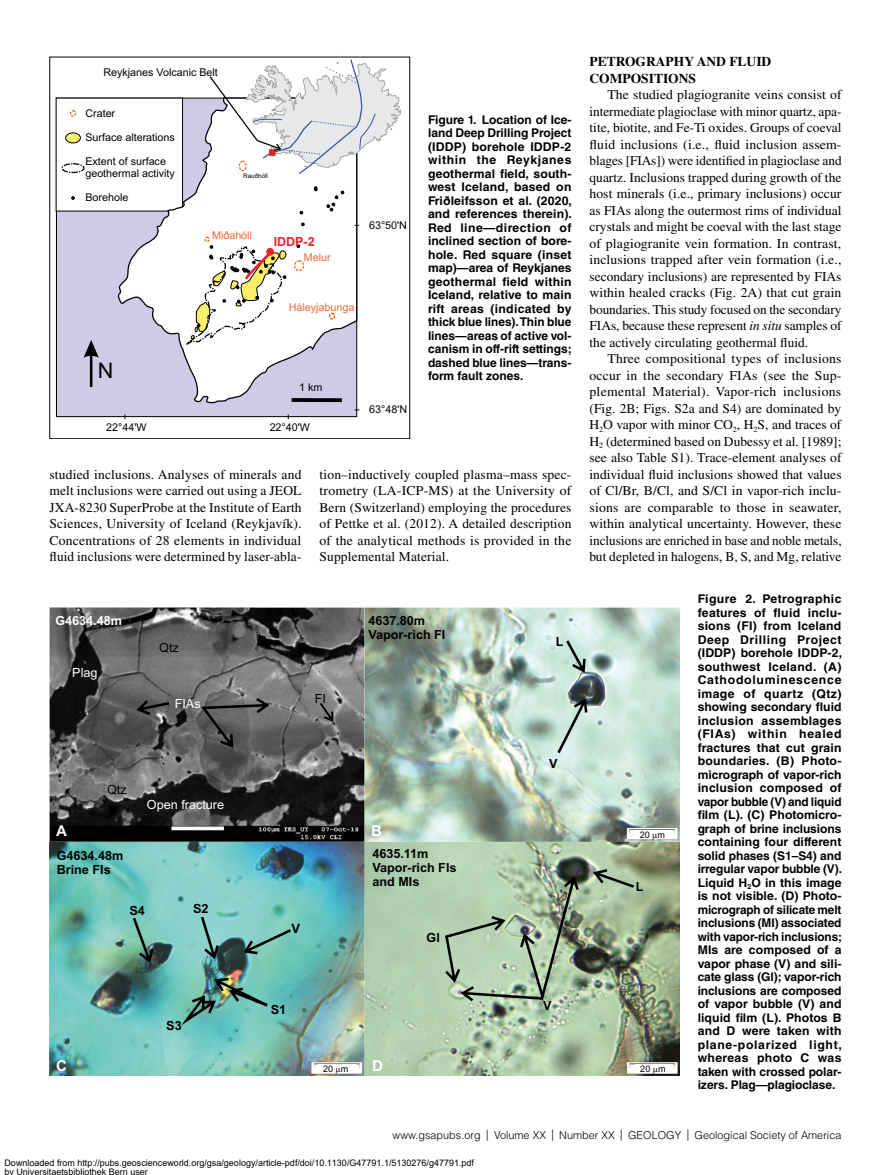
<style>
.page{position:relative;width:891px;height:1175px;background:#fff}
.page>*{position:absolute;margin:0;border:0;box-sizing:border-box;transform-origin:0 0}
.t1{font:21.45px "Arial";color:#000}
.t2{font:700 15px "Arial";color:#fff}
.T{font:13.5px/16.5px "Times LT Std";color:#000;text-align:justify}
.T-2{font:700 13.5px "Times LT Std";color:#000}
.t3{font:700 12.9px "Arial";color:#000}
.t4{font:700 12.6px/14.1px "Arial";color:#000}
.t5{font:12.6px "Arial";color:#fff}
.t6{font:700 12.6px "Arial";color:#fff}
.t7{font:12.6px "Arial";color:#000}
.t8{font:700 12.6px "Arial";color:#ed2024}
.FC{font:700 12px/13.5px "Helvetica LT Std";letter-spacing:-.005em;color:#000;text-align:justify}
.t9{font:10.8px/12px "Arial";color:#000}
.Running_Foot{font:300 10.8px "Helvetica LT Std";color:#000}
.t10{font:10.8px "Arial";color:#f26739}
.t11{font:9px/9px "Arial";color:#000}
.t12{font:6.3px "Arial";color:#000}
.s1{font-style:italic}
.s2{font-size:11.25px}
</style>
<div class="page">
<div style="left:56px;top:98px;width:301px;height:319px;background:#cecbe6;border:1px solid #000"></div>
<div style="left:56px;top:98px;width:127px;height:113px;background:#fff"></div>
<svg style="left:115px;top:97px;width:243px;height:307px"></svg>
<div style="left:70px;top:110px;width:6px;height:7px;border:1px dashed #f26722;border-radius:50%"></div>
<div style="left:66px;top:133px;width:14px;height:10px;background:#f9ef6c;border-radius:50%"></div>
<div style="left:65px;top:133px;width:16px;height:10px;border:1px solid #000;border-radius:50%"></div>
<svg style="left:71px;top:196px;width:4px;height:4px"></svg>
<div style="left:62px;top:163px;width:23px;height:10px;border:1px dashed #000;border-radius:50%"></div>
<svg style="left:336px;top:398px;width:6px;height:4px"></svg>
<svg style="left:314px;top:186px;width:3px;height:5px"></svg>
<svg style="left:327px;top:191px;width:17px;height:20px"></svg>
<svg style="left:124px;top:237px;width:212px;height:182px"></svg>
<svg style="left:84px;top:340px;width:15px;height:47px"></svg>
<svg style="left:210px;top:59px;width:191px;height:116px"></svg>
<img style="left:50px;top:607px;width:630px;height:468px">
<div style="left:318px;top:1064px;width:38px;height:8px;background:#fff"></div>
<div style="left:635px;top:830px;width:37px;height:9px;background:#fff"></div>
<svg style="left:557px;top:698px;width:30px;height:55px;background:#b0c6be"></svg>
<svg style="left:566px;top:640px;width:20px;height:33px"></svg>
<svg style="left:243px;top:929px;width:48px;height:25px"></svg>
<svg style="left:201px;top:916px;width:18px;height:43px"></svg>
<img style="left:181px;top:977px;width:87px;height:48px">
<svg style="left:133px;top:917px;width:20px;height:46px"></svg>
<div style="left:635px;top:1064px;width:38px;height:9px;background:#fff"></div>
<svg style="left:593px;top:869px;width:41px;height:18px"></svg>
<img style="left:445px;top:876px;width:134px;height:125px">
<svg style="left:201px;top:698px;width:69px;height:49px;background:#595959"></svg>
<svg style="left:136px;top:700px;width:33px;height:15px"></svg>
<svg style="left:320px;top:703px;width:13px;height:19px"></svg>
<p class="t9" style="left:103px;top:66px;width:116px">Reykjanes Volcanic Belt</p>
<p class="t9" style="left:85px;top:107px;width:31px">Crater</p>
<p class="t9" style="left:85px;top:131px;width:91px">Surface alterations</p>
<p class="t9" style="left:85px;top:155px;width:91px">Extent of surface geothermal activity</p>
<p class="t9" style="left:85px;top:191px;width:44px">Borehole</p>
<p class="t12" style="left:243px;top:172px;width:26px">Rauðhóll</p>
<p class="t10" style="left:212px;top:229px;width:41px">Miðahóll</p>
<p class="t8" style="left:274px;top:234px;width:43px">IDDP-2</p>
<p class="t10" style="left:304px;top:251px;width:28px">Melur</p>
<p class="t9" style="left:369px;top:219px;width:39px">63°50'N</p>
<p class="t10" style="left:289px;top:301px;width:67px">Háleyjabunga</p>
<p class="t1" style="left:98px;top:358px;width:17px">N</p>
<p class="t9" style="left:106px;top:421px;width:42px">22°44'W</p>
<p class="t9" style="left:299px;top:381px;width:25px">1 km</p>
<p class="t9" style="left:270px;top:421px;width:42px">22°40'W</p>
<p class="t9" style="left:369px;top:403px;width:39px">63°48'N</p>
<p class="FC" style="left:428px;top:113px;width:146px">Figure 1. Location of Ice&shy;land Deep Drilling Project (IDDP) borehole IDDP-2 within the Reykjanes geothermal field, south&shy;west Iceland, based on Friðleifsson et al. (2020, and references therein).<br>Red line—direction of inclined section of bore&shy;hole. Red square (inset map)—area of Reykjanes geothermal field within Iceland, relative to main rift areas (indicated by thick blue lines). Thin blue lines—areas of active vol&shy;canism in off-rift settings; dashed blue lines—trans&shy;form fault zones.</p>
<p class="T" style="left:50px;top:466px;width:254px">studied inclusions. Analyses of minerals and melt inclusions were carried out using a JEOL JXA-8230 SuperProbe at the Institute of Earth Sciences, University of Iceland (Reykjavík).<br>Concentrations of 28 elements in individual fluid inclusions were determined by laser-abla-</p>
<p class="T" style="left:320px;top:466px;width:254px">tion–inductively coupled plasma–mass spec&shy;trometry (LA-ICP-MS) at the University of Bern (Switzerland) employing the procedures of Pettke et al. (2012). A detailed description of the analytical methods is provided in the Supplemental Material.</p>
<p class="t6" style="left:55px;top:613px;width:68px">G4634.48m</p>
<p class="t5" style="left:72px;top:665px;width:27px">Plag</p>
<p class="t7" style="left:159px;top:640px;width:21px">Qtz</p>
<p class="t5" style="left:175px;top:696px;width:27px">FIAs</p>
<p class="t7" style="left:107px;top:782px;width:21px">Qtz</p>
<p class="t5" style="left:147px;top:797px;width:79px">Open fracture</p>
<p class="t7" style="left:315px;top:692px;width:13px">FI</p>
<p class="t4" style="left:368px;top:614px;width:79px">4637.80m<br>Vapor-rich FI</p>
<p class="t2" style="left:56px;top:822px;width:12px">A</p>
<p class="t2" style="left:371px;top:822px;width:12px">B</p>
<p class="t4" style="left:57px;top:848px;width:68px">G4634.48m<br>Brine FIs</p>
<p class="t4" style="left:129px;top:904px;width:17px">S4</p>
<p class="t4" style="left:193px;top:901px;width:17px">S2</p>
<p class="t4" style="left:166px;top:1018px;width:17px">S3</p>
<p class="t3" style="left:292px;top:920px;width:10px">V</p>
<p class="t4" style="left:271px;top:1003px;width:17px">S1</p>
<p class="t4" style="left:372px;top:846px;width:86px">4635.11m<br>Vapor-rich FIs and MIs</p>
<p class="t4" style="left:427px;top:930px;width:15px">Gl</p>
<p class="t2" style="left:56px;top:1057px;width:12px">C</p>
<p class="t2" style="left:372px;top:1057px;width:12px">D</p>
<p class="t11" style="left:323px;top:1064px;width:27px">20 m</p>
<p class="t4" style="left:556px;top:635px;width:9px">L</p>
<p class="t4" style="left:549px;top:756px;width:10px">V</p>
<p class="t4" style="left:543px;top:998px;width:10px">V</p>
<p class="T-2" style="left:590px;top:53px;width:183px">PETROGRAPHY AND FLUID</p>
<p class="T-2" style="left:590px;top:70px;width:108px">COMPOSITIONS</p>
<p class="T" style="left:608px;top:86px;width:236px">The studied plagiogranite veins consist of</p>
<p class="T" style="left:590px;top:103px;width:254px">intermediate plagioclase with minor quartz, apa-</p>
<p class="T" style="left:590px;top:119px;width:254px">tite, biotite, and Fe-Ti oxides. Groups of coeval</p>
<p class="T" style="left:590px;top:136px;width:254px">fluid inclusions (i.e., fluid inclusion assem-</p>
<p class="T" style="left:590px;top:152px;width:254px">blages [FIAs]) were identified in plagioclase and</p>
<p class="T" style="left:590px;top:169px;width:253px">quartz. Inclusions trapped during growth of the</p>
<p class="T" style="left:590px;top:185px;width:253px">host minerals (i.e., primary inclusions) occur</p>
<p class="T" style="left:590px;top:202px;width:254px">as FIAs along the outermost rims of individual</p>
<p class="T" style="left:590px;top:218px;width:254px">crystals and might be coeval with the last stage</p>
<p class="T" style="left:590px;top:235px;width:253px">of plagiogranite vein formation. In contrast,</p>
<p class="T" style="left:590px;top:251px;width:254px">inclusions trapped after vein formation (i.e.,</p>
<p class="T" style="left:590px;top:268px;width:254px">secondary inclusions) are represented by FIAs</p>
<p class="T" style="left:590px;top:284px;width:253px">within healed cracks (Fig. 2A) that cut grain</p>
<p class="T" style="left:590px;top:301px;width:254px">boundaries. This study focused on the secondary FIAs, because these represent <span class="s1">in situ</span> samples of the actively circulating geothermal fluid.</p>
<p class="T" style="left:590px;top:350px;width:254px;text-indent:18px">Three compositional types of inclusions occur in the secondary FIAs (see the Sup&shy;plemental Material). Vapor-rich inclusions (Fig. 2B; Figs. S2a and S4) are dominated by H<sub>2</sub>O vapor with minor CO<sub>2</sub>, H<sub>2</sub>S, and traces of H<sub>2</sub> (determined based on Dubessy et al. [1989]; see also Table S1). Trace-element analyses of individual fluid inclusions showed that values of Cl/Br, B/Cl, and S/Cl in vapor-rich inclu&shy;sions are comparable to those in seawater, within analytical uncertainty. However, these inclusions are enriched in base and noble metals, but depleted in halogens, B, S, and Mg, relative</p>
<p class="t11" style="left:640px;top:830px;width:27px">20 m</p>
<p class="t4" style="left:636px;top:879px;width:9px">L</p>
<p class="t11" style="left:640px;top:1064px;width:27px">20 m</p>
<p class="FC" style="left:698px;top:592px;width:146px">Figure 2. Petrographic features of fluid inclu&shy;sions (FI) from Iceland Deep Drilling Project (IDDP) borehole IDDP-2, southwest Iceland. (A)<br>Cathodoluminescence image of quartz (Qtz) showing secondary fluid inclusion assemblages (FIAs) within healed fractures that cut grain boundaries. (B) Photo&shy;micrograph of vapor-rich inclusion composed of vapor bubble (V) and liquid film (L). (C) Photomicro&shy;graph of brine inclusions containing four different solid phases (S1–S4) and irregular vapor bubble (V).<br>Liquid H<sub>2</sub>O in this image is not visible. (D) Photo&shy;micrograph of silicate melt inclusions (MI) associated with vapor-rich inclusions; MIs are composed of a vapor phase (V) and sili&shy;cate glass (Gl); vapor-rich inclusions are composed of vapor bubble (V) and liquid film (L). Photos B and D were taken with plane-polarized light, whereas photo C was taken with crossed polar&shy;izers. Plag—plagioclase.</p>
<p class="Running_Foot" style="left:393px;top:1128px;width:450px">www.gsapubs.org <span class="s2">|</span> Volume XX <span class="s2">|</span> Number XX <span class="s2">|</span> GEOLOGY <span class="s2">|</span> Geological Society of America</p>
<p class="t11" style="left:4px;top:1159px;width:471px">Downloaded from http://pubs.geoscienceworld.org/gsa/geology/article-pdf/doi/10.1130/G47791.1/5130276/g47791.pdf by Universitaetsbibliothek Bern user</p>
</div>
